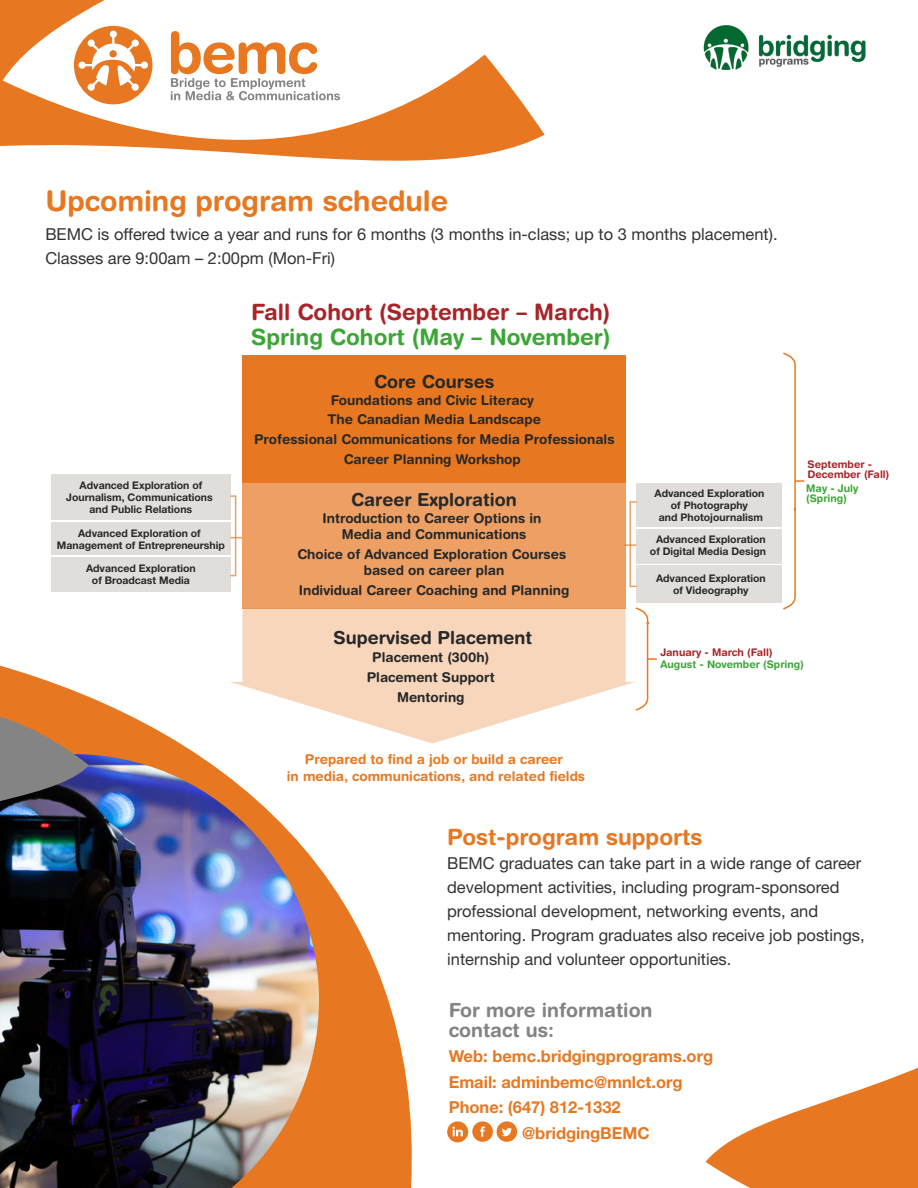
<style>
.page{position:relative;width:918px;height:1188px;background:#fff}
.page>*{position:absolute;margin:0;border:0;box-sizing:border-box;transform-origin:0 0}
.t1{font:700 28.5px "Helvetica Rounded LT Std";color:#e77821}
.t2{font:700 22.5px "Helvetica Rounded LT Std";color:#a92429}
.t3{font:700 22.5px "Helvetica Rounded LT Std";color:#3aa735}
.t4{font:700 22.5px "Helvetica Rounded LT Std";color:#e77821}
.t5{font:700 19.5px/19.5px "Helvetica Rounded LT Std";color:#838383}
.t6{font:700 18px "Helvetica Rounded LT Std";color:#282828}
.t7{font:16.5px/24px "Helvetica Neue LT Std";color:#333}
.t8{font:700 16.5px "Helvetica Neue LT Std";color:#e77821}
.t9{font:700 13.5px/19.6px "Helvetica Rounded LT Std";color:#282828;text-align:center}
.t10{font:700 13.5px/16.6px "Helvetica Rounded LT Std";color:#e77821;text-align:center}
.t11{font:700 10.5px/12px "Helvetica Neue LT Std";color:#282828;text-align:center}
.t12{font:700 10.5px/10.6px "Helvetica Rounded LT Std";color:#a92429}
.t13{font:700 10.5px/10.6px "Helvetica Rounded LT Std";color:#3aa735}
</style>
<div class="page">
<svg style="left:447px;top:1121px;width:70px;height:21px"></svg>
<svg style="left:625px;top:544px;width:11px;height:2px"></svg>
<svg style="left:0;top:0;width:3px;height:146px"></svg>
<svg style="left:3px;top:0;width:542px;height:161px"></svg>
<svg style="left:0;top:665px;width:412px;height:523px"></svg>
<img style="left:0;top:754px;width:319px;height:434px">
<img style="left:0;top:676px;width:89px;height:203px">
<svg style="left:705px;top:1067px;width:213px;height:121px;fill:#e77821"></svg>
<svg style="left:171px;top:31px;width:169px;height:69px"></svg>
<svg style="left:74px;top:26px;width:78px;height:78px"></svg>
<svg style="left:230px;top:608px;width:404px;height:136px;fill:#f7d6bc"></svg>
<div style="left:242px;top:355px;width:383px;height:128px;background:#e77821"></div>
<div style="left:242px;top:481px;width:383px;height:128px;background:#eea064"></div>
<svg style="left:634px;top:607px;width:23px;height:104px"></svg>
<div style="left:636px;top:483px;width:146px;height:44px;background:#e0dddb"></div>
<div style="left:636px;top:529px;width:146px;height:34px;background:#e0dddb"></div>
<div style="left:636px;top:566px;width:146px;height:37px;background:#e0dddb"></div>
<svg style="left:783px;top:352px;width:21px;height:258px"></svg>
<div style="left:51px;top:475px;width:180px;height:45px;background:#e0dddb"></div>
<div style="left:51px;top:522px;width:180px;height:33px;background:#e0dddb"></div>
<div style="left:51px;top:557px;width:180px;height:34px;background:#e0dddb"></div>
<img style="left:703px;top:25px;width:163px;height:45px">
<h1 class="t1" style="left:45px;top:184px;width:404px">Upcoming program schedule</h1>
<p class="t7" style="left:45px;top:222px;width:734px">BEMC is offered twice a year and runs for 6 months (3 months in-class; up to 3 months placement).<br>Classes are 9:00am – 2:00pm (Mon-Fri)</p>
<h2 class="t2" style="left:251px;top:298px;width:360px">Fall Cohort (September – March)</h2>
<h2 class="t3" style="left:251px;top:323px;width:361px">Spring Cohort (May – November)</h2>
<p class="t6" style="left:374px;top:371px;width:122px">Core Courses</p>
<p class="t9" style="left:254px;top:390px;width:362px">Foundations and Civic Literacy<br>The Canadian Media Landscape<br>Professional Communications for Media Professionals Career Planning Workshop</p>
<p class="t6" style="left:351px;top:489px;width:167px">Career Exploration</p>
<p class="t9" style="left:323px;top:509px;width:221px;line-height:16.6px">Introduction to Career Options in<br>Media and Communications</p>
<p class="t9" style="left:298px;top:545px;width:270px;line-height:16.6px">Choice of Advanced Exploration Courses based on career plan</p>
<p class="t9" style="left:299px;top:580px;width:272px">Individual Career Coaching and Planning</p>
<p class="t11" style="left:66px;top:479px;width:148px">Advanced Exploration of<br>Journalism, Communications and Public Relations</p>
<p class="t11" style="left:57px;top:527px;width:170px">Advanced Exploration of<br>Management of Entrepreneurship</p>
<p class="t11" style="left:86px;top:562px;width:111px">Advanced Exploration of Broadcast Media</p>
<p class="t11" style="left:655px;top:487px;width:111px">Advanced Exploration of Photography<br>and Photojournalism</p>
<p class="t11" style="left:650px;top:533px;width:118px">Advanced Exploration of Digital Media Design</p>
<p class="t11" style="left:656px;top:572px;width:111px">Advanced Exploration of Videography</p>
<p class="t12" style="left:808px;top:458px;width:83px">September -<br>December (Fall)</p>
<p class="t13" style="left:806px;top:483px;width:54px">May - July (Spring)</p>
<p class="t6" style="left:334px;top:627px;width:200px">Supervised Placement</p>
<p class="t9" style="left:367px;top:648px;width:129px">Placement (300h)<br>Placement Support<br>Mentoring</p>
<p class="t10" style="left:287px;top:751px;width:300px">Prepared to find a job or build a career<br>in media, communications, and related fields</p>
<p class="t12" style="left:660px;top:647px;width:114px">January - March (Fall)</p>
<p class="t13" style="left:661px;top:659px;width:145px">August - November (Spring)</p>
<h2 class="t4" style="left:447px;top:823px;width:257px">Post-program supports</h2>
<p class="t7" style="left:447px;top:851px;width:419px">BEMC graduates can take part in a wide range of career development activities, including program-sponsored professional development, networking events, and mentoring. Program graduates also receive job postings, internship and volunteer opportunities.</p>
<p class="t5" style="left:449px;top:1000px;width:205px">For more information contact us:</p>
<p class="t8" style="left:449px;top:1046px;width:266px">Web: bemc.bridgingprograms.org</p>
<p class="t8" style="left:449px;top:1072px;width:235px">Email: adminbemc@mnlct.org</p>
<p class="t8" style="left:449px;top:1097px;width:174px">Phone: (647) 812-1332</p>
<p class="t8" style="left:522px;top:1123px;width:129px">@bridgingBEMC</p>
</div>
